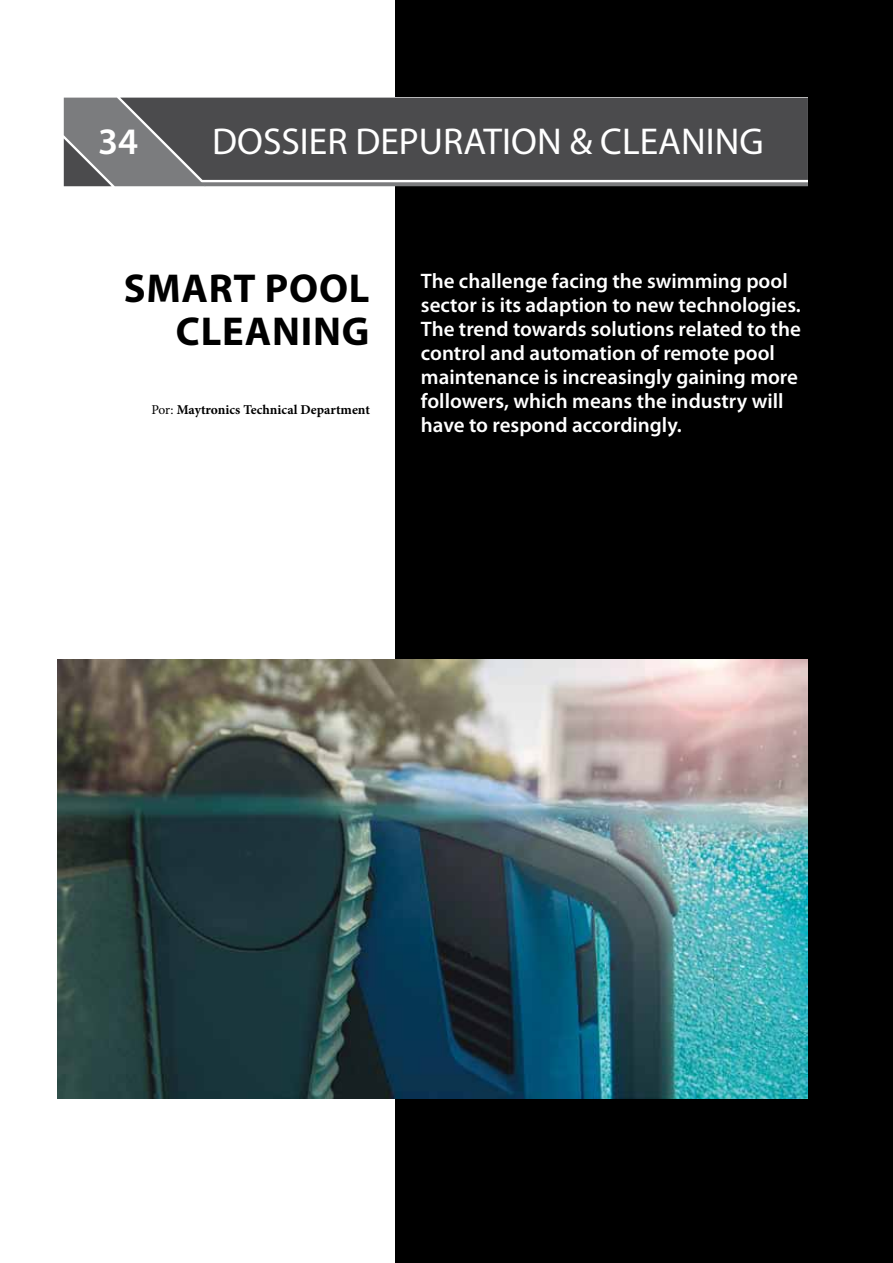
<style>
.page{position:relative;width:893px;height:1263px;background:#fff}
.page>*{position:absolute;margin:0;border:0;box-sizing:border-box;transform-origin:0 0}
.t1{font:700 40.5px/43.5px "Myriad Pro";letter-spacing:.02em;color:#000;text-align:right}
.t2{font:37.5px "Myriad Pro";color:#fff}
.t3{font:600 37.5px "Myriad Pro";color:#fff}
.t4{font:600 21px/24px "Myriad Pro";color:#fff}
.t5{font:700 13.5px "Minion Pro";color:#000}
.s1{font-weight:400}
</style>
<div class="page">
<div style="left:395px;top:0;width:498px;height:1263px;background:#000"></div>
<svg style="left:64px;top:98px;width:744px;height:88px;background:#575759"></svg>
<img style="left:57px;top:659px;width:751px;height:439px">
<h2 class="t3" style="left:98px;top:118px;width:42px">34</h2>
<h2 class="t2" style="left:212px;top:118px;width:553px">DOSSIER DEPURATION &amp; CLEANING</h2>
<h1 class="t1" style="left:124px;top:265px;width:247px">SMART POOL<br>CLEANING</h1>
<p class="t5" style="left:151px;top:400px;width:220px"><span class="s1">Por:</span> Maytronics Technical Department</p>
<p class="t4" style="left:421px;top:268px;width:381px">The challenge facing the swimming pool sector is its adaption to new technologies.<br>The trend towards solutions related to the control and automation of remote pool maintenance is increasingly gaining more followers, which means the industry will have to respond accordingly.</p>
</div>
